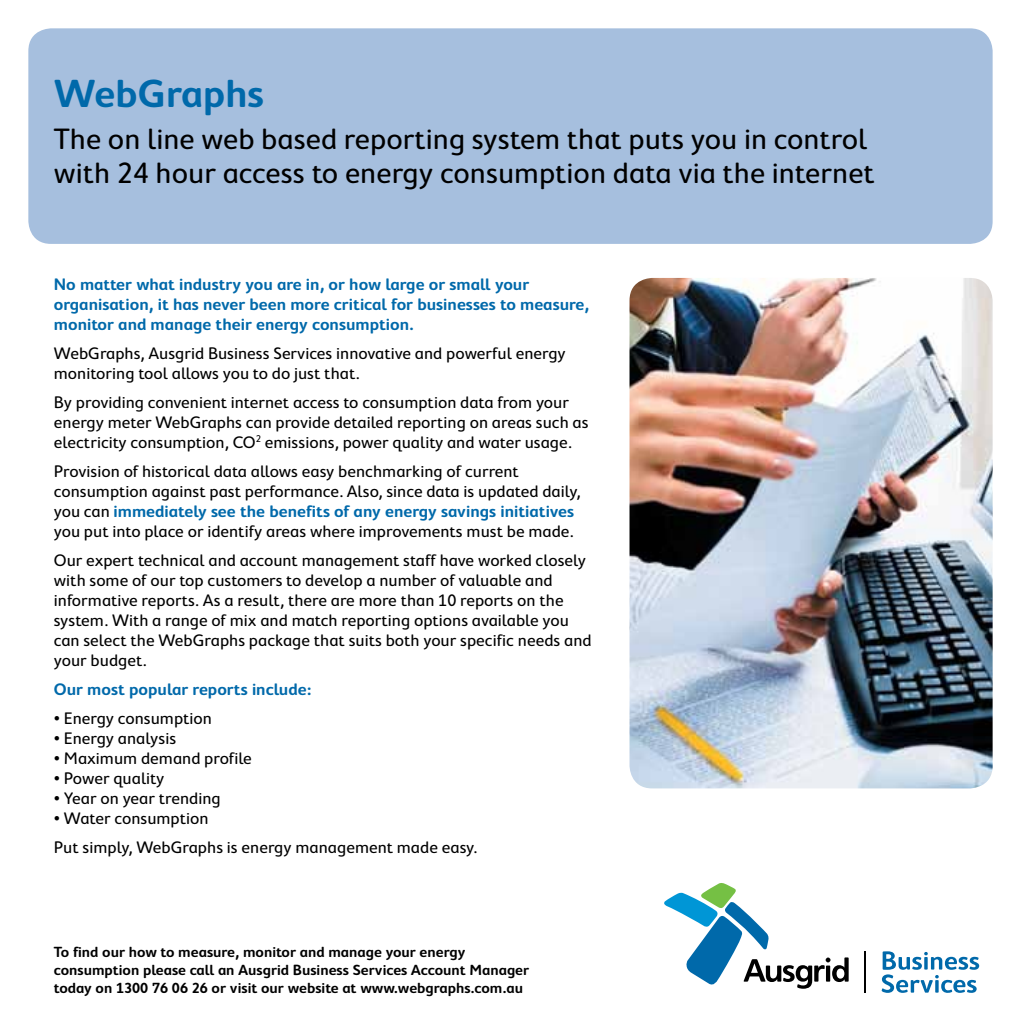
<style>
.page{position:relative;width:1021px;height:1021px;background:#fff}
.page>*{position:absolute;margin:0;border:0;box-sizing:border-box;transform-origin:0 0}
.t1{font:600 40px "Cambridge Round";color:#0069aa}
.t2{font:30px/34px "Cambridge Round";color:#000}
.t3{font:17px/20px "Cambridge Round";color:#000}
.t4{font:600 17px/20px "Cambridge Round";color:#0069aa}
.t5{font:600 15px/18px "Cambridge Round";color:#000}
.s1{font-weight:600;color:#0069aa}
</style>
<div class="page">
<div style="left:28px;top:28px;width:964px;height:216px;background:#a6bfde;border-radius:23px"></div>
<img style="left:629px;top:278px;width:363px;height:510px">
<svg style="left:664px;top:883px;width:184px;height:105px"></svg>
<hr style="left:864px;top:951px;width:1px;height:42px;background:#000">
<svg style="left:881px;top:951px;width:98px;height:41px"></svg>
<h1 class="t1" style="left:54px;top:70px;width:212px">WebGraphs</h1>
<h2 class="t2" style="left:54px;top:122px;width:822px">The on line web based reporting system that puts you in control with 24 hour access to energy consumption data via the internet</h2>
<p class="t4" style="left:54px;top:273px;width:537px">No matter what industry you are in, or how large or small your organisation, it has never been more critical for businesses to measure, monitor and manage their energy consumption.</p>
<p class="t3" style="left:54px;top:343px;width:513px">WebGraphs, Ausgrid Business Services innovative and powerful energy monitoring tool allows you to do just that.</p>
<p class="t3" style="left:54px;top:392px;width:536px">By providing convenient internet access to consumption data from your energy meter WebGraphs can provide detailed reporting on areas such as electricity consumption, CO<sup>2</sup> emissions, power quality and water usage.</p>
<p class="t3" style="left:54px;top:461px;width:528px">Provision of historical data allows easy benchmarking of current consumption against past performance. Also, since data is updated daily, you can <span class="s1">immediately see the benefits of any energy savings initiatives </span>you put into place or identify areas where improvements must be made.</p>
<p class="t3" style="left:54px;top:550px;width:539px">Our expert technical and account management staff have worked closely with some of our top customers to develop a number of valuable and informative reports. As a result, there are more than 10 reports on the system. With a range of mix and match reporting options available you can select the WebGraphs package that suits both your specific needs and your budget.</p>
<p class="t4" style="left:54px;top:679px;width:259px">Our most popular reports include:</p>
<p class="t3" style="left:54px;top:708px;width:154px">• Energy consumption</p>
<p class="t3" style="left:54px;top:728px;width:120px">• Energy analysis</p>
<p class="t3" style="left:54px;top:748px;width:199px">• Maximum demand profile</p>
<p class="t3" style="left:54px;top:768px;width:112px">• Power quality</p>
<p class="t3" style="left:54px;top:788px;width:168px">• Year on year trending</p>
<p class="t3" style="left:54px;top:803px;width:425px;line-height:29px">• Water consumption<br>Put simply, WebGraphs is energy management made easy.</p>
<p class="t5" style="left:54px;top:942px;width:477px">To find our how to measure, monitor and manage your energy consumption please call an Ausgrid Business Services Account Manager today on 1300 76 06 26 or visit our website at www.webgraphs.com.au</p>
</div>
